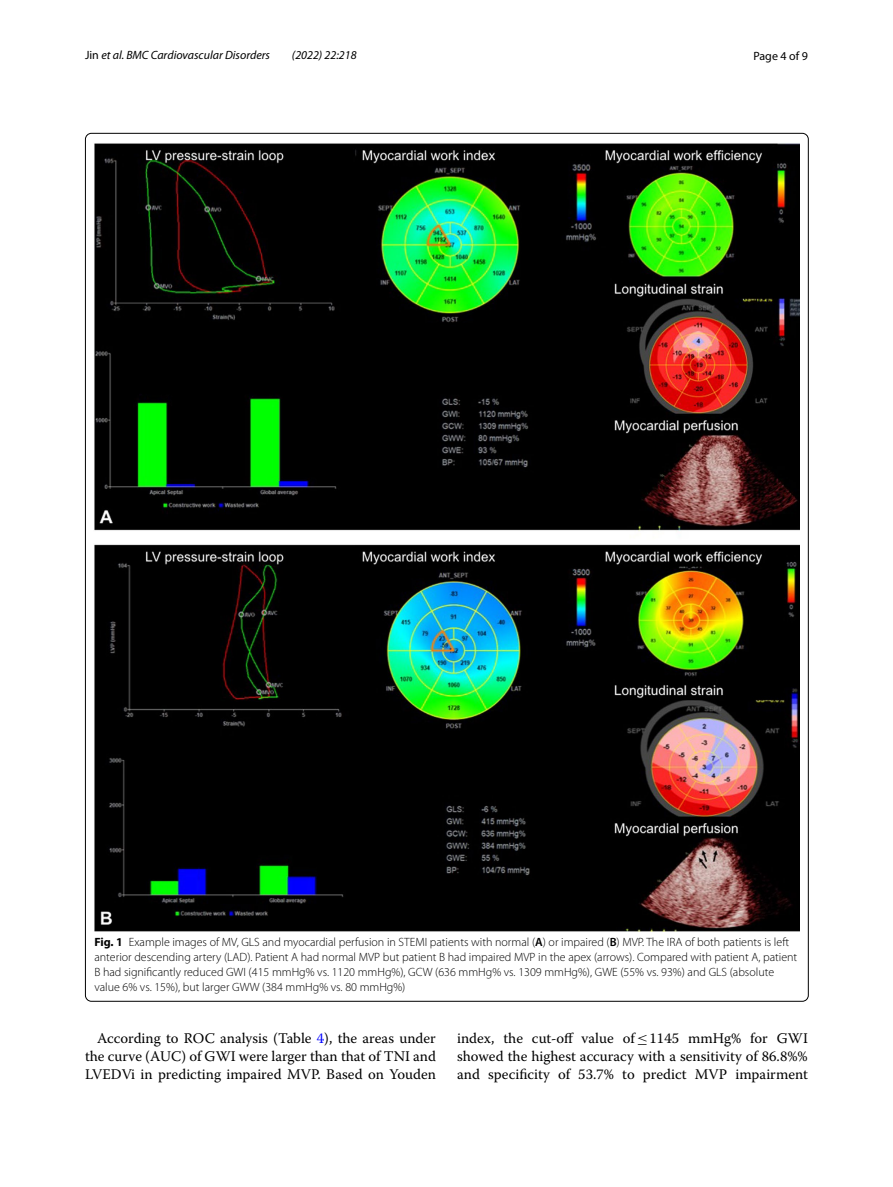
<style>
.page{position:relative;width:893px;height:1187px;background:#fff}
.page>*{position:absolute;margin:0;border:0;box-sizing:border-box;transform-origin:0 0}
.t1{font:14.7px/18px "Warnock Pro";color:#000;text-align:justify}
.t2{font:300 12px/15px "Myriad Pro";color:#000}
.t3{font:italic 12px "Myriad Pro";color:#000}
.t4{font:12px "Myriad Pro";color:#000}
.s1{font-style:normal}
.s2{font-weight:700}
.s3{font-weight:600}
.s4{color:#00f}
.s5{font-family:"MTSY"}
</style>
<div class="page">
<img style="left:94px;top:143px;width:706px;height:788px">
<p class="t3" style="left:85px;top:48px;width:187px"><span class="s1">Jin</span> et al. BMC Cardiovascular Disorders</p>
<p class="t3" style="left:292px;top:48px;width:66px">(2022) 22:218</p>
<p class="t4" style="left:753px;top:48px;width:56px">Page 4 of 9</p>
<p class="t2" style="left:94px;top:935px;width:704px"><span class="s2">Fig. 1</span> Example images of MV, GLS and myocardial perfusion in STEMI patients with normal (<span class="s3">A</span>) or impaired (<span class="s3">B</span>) MVP. The IRA of both patients is left anterior descending artery (LAD). Patient A had normal MVP but patient B had impaired MVP in the apex (arrows). Compared with patient A, patient B had significantly reduced GWI (415 mmHg% vs. 1120 mmHg%), GCW (636 mmHg% vs. 1309 mmHg%), GWE (55% vs. 93%) and GLS (absolute value 6% vs. 15%), but larger GWW (384 mmHg% vs. 80 mmHg%)</p>
<p class="t1" style="left:85px;top:1029px;width:352px;text-indent:12px">According to ROC analysis (Table <span class="s4">4</span>), the areas under the curve (AUC) of GWI were larger than that of TNI and LVEDVi in predicting impaired MVP. Based on Youden</p>
<p class="t1" style="left:457px;top:1029px;width:352px">index, the cut-off value of<span class="s5">≤</span>1145 mmHg% for GWI showed the highest accuracy with a sensitivity of 86.8%% and specificity of 53.7% to predict MVP impairment</p>
</div>
